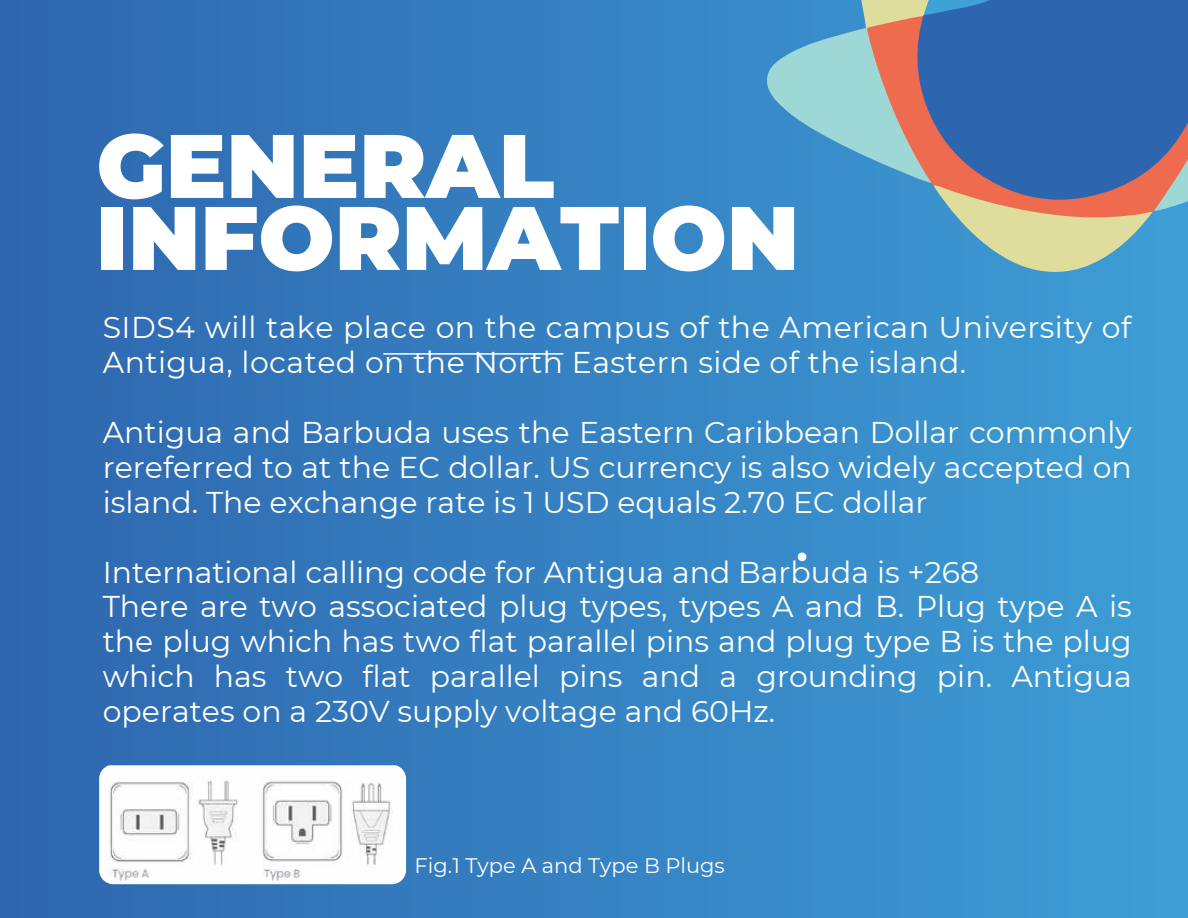
<style>
.page{position:relative;width:1188px;height:918px;background:#fff}
.page>*{position:absolute;margin:0;border:0;box-sizing:border-box;transform-origin:0 0}
.t1{font:900 90px/72px "Montserrat";color:#fff}
.t2{font:30px/34.8px "Montserrat";color:#fff}
.t3{font:21px "Montserrat";color:#fff}
</style>
<div class="page">
<div style="left:0;top:0;width:1188px;height:918px;background:linear-gradient(to right,#2e66af,#3d9ed6)"></div>
<hr style="left:383px;top:353px;width:180px;height:2px;background:#fff">
<div style="left:798px;top:552px;width:8px;height:9px;background:#fafcfd;border-radius:50%"></div>
<img style="left:99px;top:765px;width:307px;height:119px">
<svg style="left:767px;top:0;width:421px;height:272px;background:#6289af"></svg>
<h1 class="t1" style="left:97px;top:130px;width:704px">GENERAL<br>INFORMATION</h1>
<h2 class="t2" style="left:103px;top:310px;width:1030px">SIDS4 will take place on the campus of the American University of<br>Antigua, located on the North Eastern side of the island.</h2>
<h2 class="t2" style="left:103px;top:415px;width:1031px;text-align:justify">Antigua and Barbuda uses the Eastern Caribbean Dollar commonly rereferred to at the EC dollar. US currency is also widely accepted on island. The exchange rate is 1 USD equals 2.70 EC dollar</h2>
<h2 class="t2" style="left:103px;top:554px;width:1031px">International calling code for Antigua and Barbuda is +268<br>There are two associated plug types, types A and B. Plug type A is the plug which has two flat parallel pins and plug type B is the plug which has two flat parallel pins and a grounding pin. Antigua operates on a 230V supply voltage and 60Hz.</h2>
<p class="t3" style="left:415px;top:852px;width:312px">Fig.1 Type A and Type B Plugs</p>
</div>
